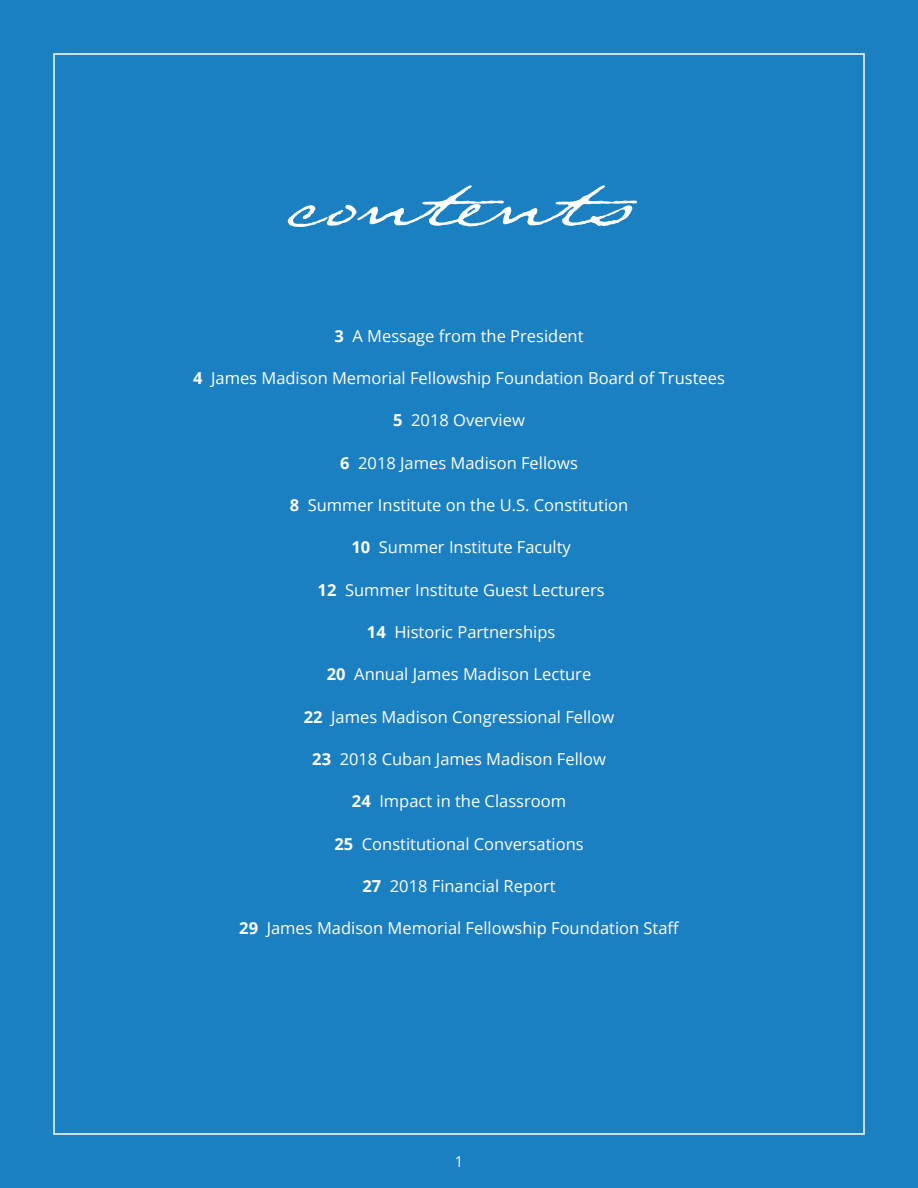
<style>
.page{position:relative;width:918px;height:1188px;background:#1b80c1}
.page>*{position:absolute;margin:0;border:0;box-sizing:border-box;transform-origin:0 0}
.t1{font:108px "Texas Hero";color:#fff}
.t2{font:16.5px "Open Sans";color:#fff}
.t3{font:15px "Open Sans";color:#fff}
.s1{font-weight:700}
</style>
<div class="page">
<h1 class="t1" style="left:286px;top:123px;width:349px">contents</h1>
<p class="t2" style="left:334px;top:325px;width:251px"><span class="s1">3</span> A Message from the President</p>
<p class="t2" style="left:193px;top:367px;width:533px"><span class="s1">4</span> James Madison Memorial Fellowship Foundation Board of Trustees</p>
<p class="t2" style="left:393px;top:409px;width:133px"><span class="s1">5</span> 2018 Overview</p>
<p class="t2" style="left:340px;top:452px;width:239px"><span class="s1">6</span> 2018 James Madison Fellows</p>
<p class="t2" style="left:290px;top:494px;width:340px"><span class="s1">8</span> Summer Institute on the U.S. Constitution</p>
<p class="t2" style="left:351px;top:536px;width:221px"><span class="s1">10</span> Summer Institute Faculty</p>
<p class="t2" style="left:318px;top:578px;width:289px"><span class="s1">12</span> Summer Institute Guest Lecturers</p>
<p class="t2" style="left:367px;top:621px;width:190px"><span class="s1">14</span> Historic Partnerships</p>
<p class="t2" style="left:327px;top:663px;width:266px"><span class="s1">20</span> Annual James Madison Lecture</p>
<p class="t2" style="left:304px;top:705px;width:312px"><span class="s1">22</span> James Madison Congressional Fellow</p>
<p class="t2" style="left:312px;top:748px;width:295px"><span class="s1">23</span> 2018 Cuban James Madison Fellow</p>
<p class="t2" style="left:352px;top:790px;width:216px"><span class="s1">24</span> Impact in the Classroom</p>
<p class="t2" style="left:334px;top:832px;width:251px"><span class="s1">25</span> Constitutional Conversations</p>
<p class="t2" style="left:362px;top:875px;width:195px"><span class="s1">27</span> 2018 Financial Report</p>
<p class="t2" style="left:239px;top:917px;width:442px"><span class="s1">29</span> James Madison Memorial Fellowship Foundation Staff</p>
<p class="t3" style="left:455px;top:1151px;width:10px">1</p>
</div>
